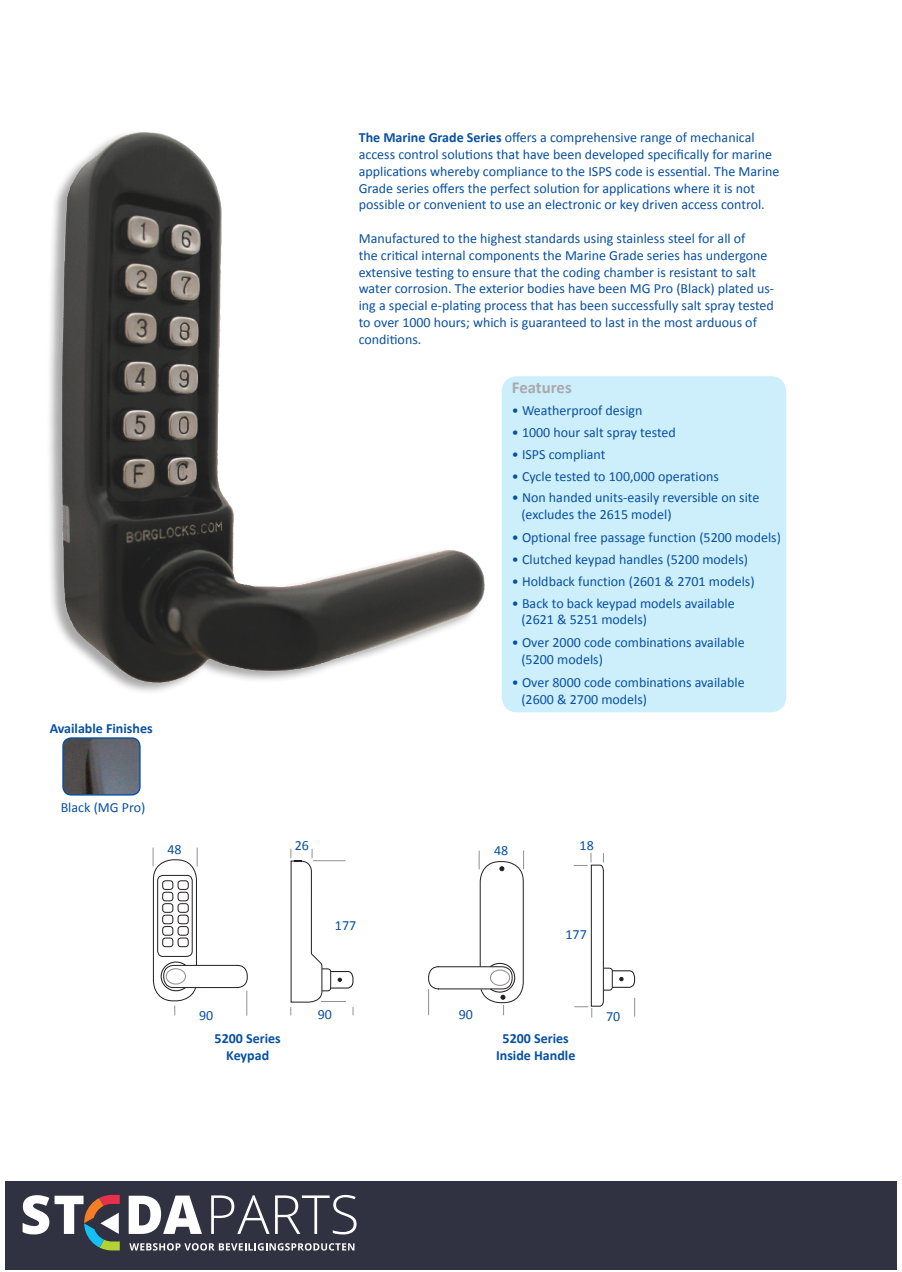
<style>
.page{position:relative;width:902px;height:1272px;background:#fff}
.page>*{position:absolute;margin:0;border:0;box-sizing:border-box;transform-origin:0 0}
.t1{font:700 16.8px "Calibri";color:#a8a9ad}
.t2{font:13.95px/16.8px "Calibri";color:#0850a3}
.t3{font:700 13.95px/16.8px "Calibri";color:#0850a3;text-align:center}
.s1{font-weight:700}
</style>
<div class="page">
<div style="left:5px;top:1181px;width:891px;height:89px;background:#303141"></div>
<svg style="left:129px;top:1243px;width:225px;height:7px"></svg>
<svg style="left:23px;top:1195px;width:26px;height:39px"></svg>
<svg style="left:129px;top:1195px;width:73px;height:38px"></svg>
<svg style="left:211px;top:1195px;width:58px;height:38px"></svg>
<svg style="left:275px;top:1194px;width:81px;height:40px"></svg>
<svg style="left:55px;top:1194px;width:65px;height:56px"></svg>
<img style="left:50px;top:132px;width:435px;height:560px">
<img style="left:63px;top:739px;width:77px;height:55px">
<div style="left:62px;top:737px;width:79px;height:58px;border:1px solid #0850a3;border-radius:8px"></div>
<div style="left:501px;top:376px;width:285px;height:336px;background:#cdeffb;border-radius:15px"></div>
<svg style="left:152px;top:847px;width:96px;height:168px"></svg>
<div style="left:166px;top:968px;width:20px;height:16px;border:1px solid #231f20;border-radius:50%"></div>
<svg style="left:290px;top:848px;width:64px;height:167px"></svg>
<svg style="left:428px;top:850px;width:96px;height:165px"></svg>
<div style="left:490px;top:969px;width:20px;height:16px;border:1px solid #231f20;border-radius:50%"></div>
<svg style="left:573px;top:853px;width:62px;height:164px"></svg>
<p class="t3" style="left:50px;top:719px;width:104px">Available Finishes</p>
<p class="t2" style="left:61px;top:798px;width:86px">Black (MG Pro)</p>
<p class="t2" style="left:167px;top:841px;width:16px">48</p>
<p class="t2" style="left:359px;top:129px;width:422px"><span class="s1">The Marine Grade Series</span> offers a comprehensive range of mechanical access control solutions that have been developed specifically for marine applications whereby compliance to the ISPS code is essential. The Marine Grade series offers the perfect solution for applications where it is not possible or convenient to use an electronic or key driven access control.</p>
<p class="t2" style="left:359px;top:230px;width:417px">Manufactured to the highest standards using stainless steel for all of<br>the critical internal components the Marine Grade series has undergone extensive testing to ensure that the coding chamber is resistant to salt water corrosion. The exterior bodies have been MG Pro (Black) plated us&shy;ing a special e-plating process that has been successfully salt spray tested to over 1000 hours; which is guaranteed to last in the most arduous of conditions.</p>
<p class="t1" style="left:512px;top:377px;width:61px">Features</p>
<p class="t2" style="left:512px;top:402px;width:132px">• Weatherproof design</p>
<p class="t2" style="left:512px;top:424px;width:165px">• 1000 hour salt spray tested</p>
<p class="t2" style="left:512px;top:446px;width:95px">• ISPS compliant</p>
<p class="t2" style="left:512px;top:467px;width:208px">• Cycle tested to 100,000 operations</p>
<p class="t2" style="left:521px;top:489px;width:239px;text-indent:-9px">• Non handed units-easily reversible on site (excludes the 2615 model)</p>
<p class="t2" style="left:512px;top:529px;width:270px">• Optional free passage function (5200 models)</p>
<p class="t2" style="left:512px;top:551px;width:238px">• Clutched keypad handles (5200 models)</p>
<p class="t2" style="left:512px;top:572px;width:244px">• Holdback function (2601 &amp; 2701 models)</p>
<p class="t2" style="left:521px;top:594px;width:215px;text-indent:-9px">• Back to back keypad models available (2621 &amp; 5251 models)</p>
<p class="t2" style="left:521px;top:634px;width:225px;text-indent:-9px">• Over 2000 code combinations available (5200 models)</p>
<p class="t2" style="left:521px;top:674px;width:225px;text-indent:-9px">• Over 8000 code combinations available (2600 &amp; 2700 models)</p>
<p class="t2" style="left:295px;top:837px;width:16px">26</p>
<p class="t2" style="left:335px;top:917px;width:23px">177</p>
<p class="t2" style="left:494px;top:842px;width:16px">48</p>
<p class="t2" style="left:579px;top:837px;width:16px">18</p>
<p class="t2" style="left:565px;top:925px;width:23px">177</p>
<p class="t2" style="left:199px;top:1007px;width:16px">90</p>
<p class="t3" style="left:214px;top:1030px;width:68px">5200 Series<br>Keypad</p>
<p class="t2" style="left:318px;top:1006px;width:16px">90</p>
<p class="t2" style="left:459px;top:1006px;width:16px">90</p>
<p class="t3" style="left:496px;top:1030px;width:81px">5200 Series<br>Inside Handle</p>
<p class="t2" style="left:606px;top:1007px;width:16px">70</p>
</div>
